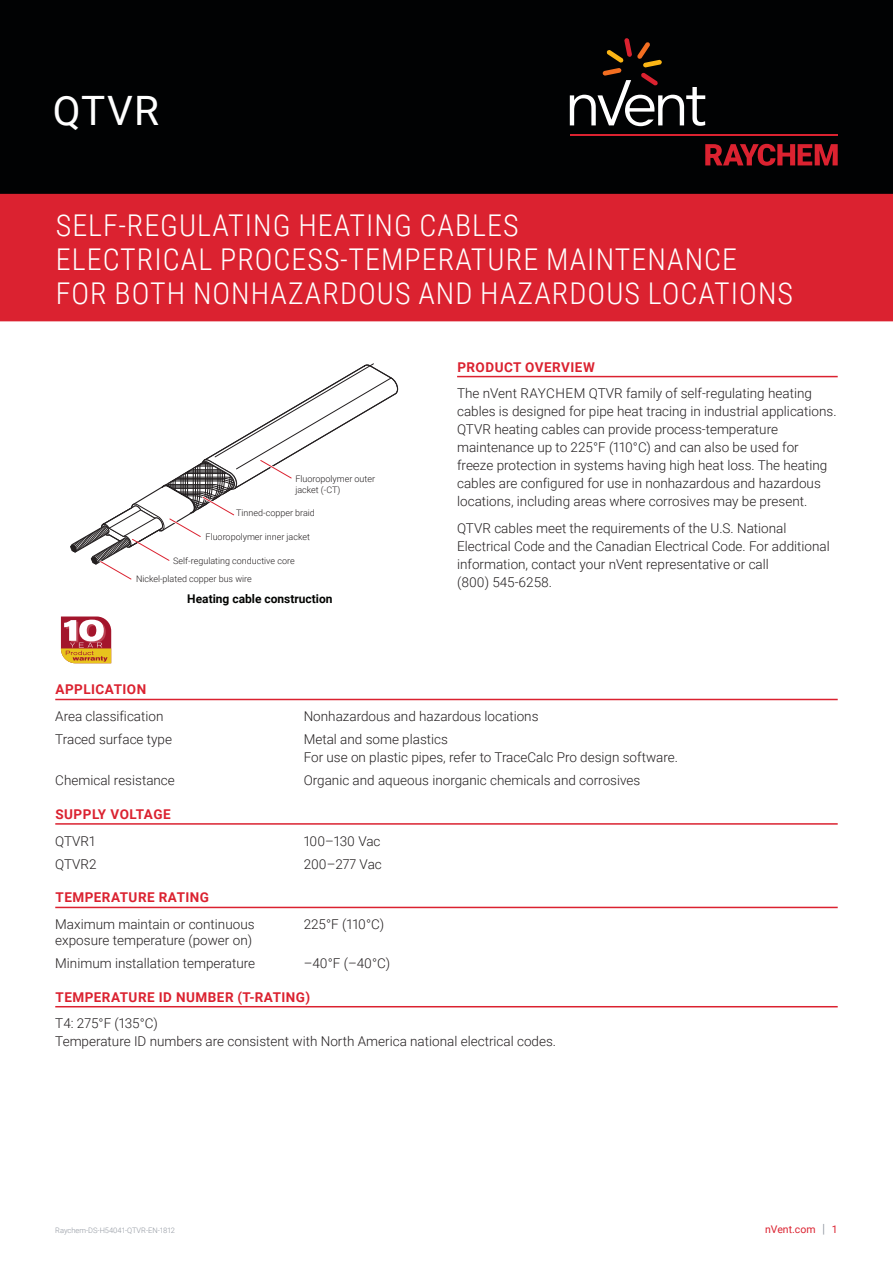
<style>
.page{position:relative;width:893px;height:1263px;background:#fff}
.page>*{position:absolute;margin:0;border:0;box-sizing:border-box;transform-origin:0 0}
.Page_1_Header_-_nVen{font:40.5px "Roboto";color:#fff}
.Page_1_Subhead_White{font:300 30px/33.8px "Roboto Condensed";letter-spacing:.035em;color:#fff}
.Text_-_nVent_Data_Sh{font:300 13.5px/18px "Roboto";color:#231f20}
.Table_Text_-_nVent_D{font:300 13.5px/15.8px "Roboto";color:#231f20}
.Subhead_-_nVent_Data{font:700 13.5px "Roboto";letter-spacing:.035em;color:#db2230}
.t1{font:700 12px "Roboto";color:#040503}
.t2{font:10.5px "Roboto";color:#db2230}
.t3{font:300 9px/10.8px "Roboto";color:#231f20}
.t4{font:300 7.5px "Roboto";color:#8f959e}
.s1{font-size:12.6px;color:#8f959e}
</style>
<div class="page">
<div style="left:0;top:0;width:893px;height:196px;background:#010203"></div>
<svg style="left:705px;top:144px;width:133px;height:22px"></svg>
<hr style="left:570px;top:134px;width:268px;height:2px;background:#db2230">
<svg style="left:570px;top:38px;width:135px;height:88px"></svg>
<div style="left:0;top:194px;width:893px;height:127px;background:#db2230"></div>
<hr style="left:457px;top:376px;width:381px;height:1px;background:#db2230">
<hr style="left:55px;top:699px;width:783px;height:1px;background:#db2230">
<hr style="left:55px;top:823px;width:783px;height:2px;background:#db2230">
<hr style="left:55px;top:907px;width:783px;height:1px;background:#db2230">
<hr style="left:55px;top:1006px;width:783px;height:1px;background:#db2230">
<svg style="left:61px;top:616px;width:50px;height:47px"></svg>
<svg style="left:70px;top:363px;width:328px;height:217px"></svg>
<p class="Page_1_Header_-_nVen" style="left:53px;top:82px;width:108px">QTVR</p>
<p class="Page_1_Subhead_White" style="left:56px;top:208px;width:739px">SELF-REGULATING HEATING CABLES<br>ELECTRICAL PROCESS-TEMPERATURE MAINTENANCE<br>FOR BOTH NONHAZARDOUS AND HAZARDOUS LOCATIONS</p>
<p class="t3" style="left:295px;top:473px;width:81px">Fluoropolymer outer jacket (-CT)</p>
<p class="t3" style="left:236px;top:507px;width:80px">Tinned-copper braid</p>
<p class="t3" style="left:206px;top:531px;width:106px">Fluoropolymer inner jacket</p>
<p class="t3" style="left:173px;top:555px;width:123px">Self-regulating conductive core</p>
<p class="t1" style="left:187px;top:590px;width:147px">Heating cable construction</p>
<p class="t3" style="left:136px;top:573px;width:117px">Nickel-plated copper bus wire</p>
<p class="Subhead_-_nVent_Data" style="left:457px;top:357px;width:139px">PRODUCT OVERVIEW</p>
<p class="Text_-_nVent_Data_Sh" style="left:457px;top:384px;width:381px">The nVent RAYCHEM QTVR family of self-regulating heating cables is designed for pipe heat tracing in industrial applications.<br>QTVR heating cables can provide process-temperature maintenance up to 225°F (110°C) and can also be used for freeze protection in systems having high heat loss. The heating cables are configured for use in nonhazardous and hazardous locations, including areas where corrosives may be present.</p>
<p class="Text_-_nVent_Data_Sh" style="left:457px;top:518px;width:374px">QTVR cables meet the requirements of the U.S. National Electrical Code and the Canadian Electrical Code. For additional information, contact your nVent representative or call<br>(800) 545‑6258.</p>
<p class="Subhead_-_nVent_Data" style="left:56px;top:680px;width:92px">APPLICATION</p>
<p class="Table_Text_-_nVent_D" style="left:55px;top:708px;width:110px">Area classification</p>
<p class="Table_Text_-_nVent_D" style="left:304px;top:708px;width:236px">Nonhazardous and hazardous locations</p>
<p class="Table_Text_-_nVent_D" style="left:55px;top:731px;width:118px">Traced surface type</p>
<p class="Table_Text_-_nVent_D" style="left:304px;top:731px;width:146px">Metal and some plastics</p>
<p class="Table_Text_-_nVent_D" style="left:304px;top:749px;width:376px">For use on plastic pipes, refer to TraceCalc Pro design software.</p>
<p class="Table_Text_-_nVent_D" style="left:55px;top:772px;width:121px">Chemical resistance</p>
<p class="Table_Text_-_nVent_D" style="left:304px;top:772px;width:338px">Organic and aqueous inorganic chemicals and corrosives</p>
<p class="Subhead_-_nVent_Data" style="left:56px;top:805px;width:117px">SUPPLY VOLTAGE</p>
<p class="Table_Text_-_nVent_D" style="left:55px;top:832px;width:41px">QTVR1</p>
<p class="Table_Text_-_nVent_D" style="left:304px;top:832px;width:78px">100–130 Vac</p>
<p class="Table_Text_-_nVent_D" style="left:55px;top:855px;width:43px">QTVR2</p>
<p class="Table_Text_-_nVent_D" style="left:304px;top:855px;width:80px">200–277 Vac</p>
<p class="Subhead_-_nVent_Data" style="left:56px;top:888px;width:155px">TEMPERATURE RATING</p>
<p class="Table_Text_-_nVent_D" style="left:55px;top:916px;width:201px">Maximum maintain or continuous exposure temperature (power on)</p>
<p class="Table_Text_-_nVent_D" style="left:304px;top:916px;width:82px">225°F (110°C)</p>
<p class="Table_Text_-_nVent_D" style="left:55px;top:955px;width:201px">Minimum installation temperature</p>
<p class="Table_Text_-_nVent_D" style="left:304px;top:955px;width:88px">–40°F (–40°C)</p>
<p class="Subhead_-_nVent_Data" style="left:56px;top:987px;width:256px">TEMPERATURE ID NUMBER (T-RATING)</p>
<p class="Table_Text_-_nVent_D" style="left:55px;top:1015px;width:104px">T4: 275°F (135°C)</p>
<p class="Table_Text_-_nVent_D" style="left:55px;top:1033px;width:502px">Temperature ID numbers are consistent with North America national electrical codes.</p>
<p class="t4" style="left:55px;top:1225px;width:121px">Raychem-DS-H54041-QTVR-EN-1812</p>
<p class="t2" style="left:765px;top:1222px;width:74px">nVent.com <span class="s1">|</span> 1</p>
</div>
